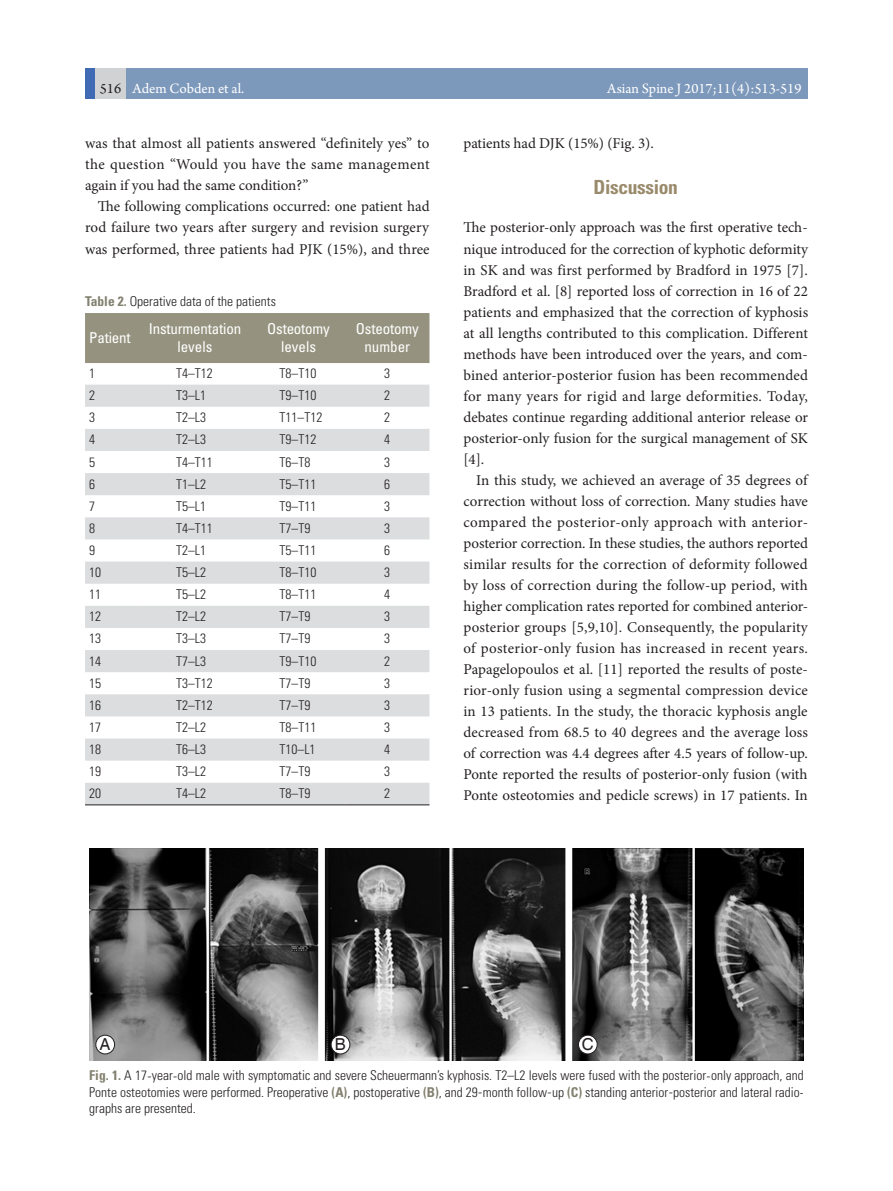
<style>
.page{position:relative;width:893px;height:1191px;background:#fff}
.page>*{position:absolute;margin:0;border:0;box-sizing:border-box;transform-origin:0 0}
.본문_대제목{font:700 condensed 19.5px "Univers LT Std";letter-spacing:-.02em;color:#998a6b}
.t1{font:16.5px "Helvetica";color:#231f20}
.본문_내용{font:15px/21px "Minion Pro";color:#231f20;text-align:justify}
.본문_내용_첫문단{font:15px/21px "Minion Pro";letter-spacing:-.005em;color:#231f20;text-align:justify}
.표_머리행{font:condensed 15px/18px "Univers LT Std";letter-spacing:-.01em;color:#fff;text-align:center}
.t2{font:15px "Arno Pro";color:#fff}
.표_그림설명{font:300 condensed 13.5px/16.2px "Univers LT Std";color:#231f20;text-align:justify}
.표_본문{font:300 condensed 13.5px "Univers LT Std";color:#231f20}
.표_왼쪽행{font:300 condensed 13.5px "Univers LT Std";color:#231f20}
.s1{color:#231f20}
.s2{font-weight:700;color:#82806e}
.s3{font-family:"Minion Pro";font-weight:400;font-stretch:normal}
</style>
<div class="page">
<div style="left:85px;top:68px;width:58px;height:31px;background:#d1d2d4"></div>
<div style="left:126px;top:68px;width:682px;height:31px;background:#7c98bb"></div>
<div style="left:85px;top:68px;width:10px;height:31px;background:#406ab4"></div>
<div style="left:85px;top:313px;width:344px;height:50px;background:#95937f"></div>
<svg style="left:85px;top:384px;width:344px;height:420px;fill:#dddee0"></svg>
<hr style="left:85px;top:804px;width:53px;height:1px;background:#231f20">
<hr style="left:138px;top:804px;width:114px;height:1px;background:#231f20">
<hr style="left:252px;top:804px;width:93px;height:1px;background:#231f20">
<hr style="left:345px;top:804px;width:84px;height:1px;background:#231f20">
<img style="left:89px;top:848px;width:715px;height:212px">
<div style="left:96px;top:1035px;width:19px;height:19px;background:#fff;border-radius:50%"></div>
<div style="left:96px;top:1035px;width:19px;height:19px;border:1px solid #231f20;border-radius:50%"></div>
<div style="left:331px;top:1035px;width:19px;height:19px;background:#fff;border-radius:50%"></div>
<div style="left:331px;top:1035px;width:19px;height:19px;border:1px solid #231f20;border-radius:50%"></div>
<div style="left:578px;top:1035px;width:19px;height:19px;background:#fff;border-radius:50%"></div>
<div style="left:578px;top:1035px;width:19px;height:19px;border:1px solid #231f20;border-radius:50%"></div>
<p class="t2" style="left:100px;top:80px;width:146px"><span class="s1">516</span> Adem Cobden et al.</p>
<p class="t2" style="left:607px;top:80px;width:196px">Asian Spine J 2017;11(4):513-519</p>
<p class="본문_내용" style="left:85px;top:133px;width:346px">was that almost all patients answered “definitely yes” to the question “Would you have the same management again if you had the same condition?”</p>
<p class="본문_내용" style="left:85px;top:196px;width:346px;text-indent:13px">The following complications occurred: one patient had rod failure two years after surgery and revision surgery was performed, three patients had PJK (15%), and three</p>
<p class="표_그림설명" style="left:85px;top:294px;width:192px"><span class="s2">Table 2.</span> Operative data of the patients</p>
<p class="표_머리행" style="left:89px;top:328px;width:43px">Patient</p>
<p class="표_머리행" style="left:149px;top:319px;width:94px">Insturmentation levels</p>
<p class="표_머리행" style="left:267px;top:319px;width:64px">Osteotomy levels</p>
<p class="표_머리행" style="left:356px;top:319px;width:64px">Osteotomy number</p>
<p class="표_왼쪽행" style="left:89px;top:365px;width:7px">1</p>
<p class="표_본문" style="left:176px;top:365px;width:38px">T4–T12</p>
<p class="표_본문" style="left:280px;top:365px;width:38px">T8–T10</p>
<p class="표_본문" style="left:384px;top:365px;width:7px">3</p>
<p class="표_왼쪽행" style="left:89px;top:387px;width:7px">2</p>
<p class="표_본문" style="left:176px;top:387px;width:31px">T3–L1</p>
<p class="표_본문" style="left:280px;top:387px;width:38px">T9–T10</p>
<p class="표_본문" style="left:384px;top:387px;width:7px">2</p>
<p class="표_왼쪽행" style="left:89px;top:409px;width:7px">3</p>
<p class="표_본문" style="left:176px;top:409px;width:31px">T2–L3</p>
<p class="표_본문" style="left:280px;top:409px;width:44px">T11–T12</p>
<p class="표_본문" style="left:384px;top:409px;width:7px">2</p>
<p class="표_왼쪽행" style="left:89px;top:431px;width:7px">4</p>
<p class="표_본문" style="left:176px;top:431px;width:31px">T2–L3</p>
<p class="표_본문" style="left:280px;top:431px;width:38px">T9–T12</p>
<p class="표_본문" style="left:384px;top:431px;width:7px">4</p>
<p class="표_왼쪽행" style="left:89px;top:453px;width:7px">5</p>
<p class="표_본문" style="left:176px;top:453px;width:38px">T4–T11</p>
<p class="표_본문" style="left:280px;top:453px;width:32px">T6–T8</p>
<p class="표_본문" style="left:384px;top:453px;width:7px">3</p>
<p class="표_왼쪽행" style="left:89px;top:476px;width:7px">6</p>
<p class="표_본문" style="left:176px;top:476px;width:31px">T1–L2</p>
<p class="표_본문" style="left:280px;top:476px;width:38px">T5–T11</p>
<p class="표_본문" style="left:384px;top:476px;width:7px">6</p>
<p class="표_왼쪽행" style="left:89px;top:498px;width:7px">7</p>
<p class="표_본문" style="left:176px;top:498px;width:31px">T5–L1</p>
<p class="표_본문" style="left:280px;top:498px;width:38px">T9–T11</p>
<p class="표_본문" style="left:384px;top:498px;width:7px">3</p>
<p class="표_왼쪽행" style="left:89px;top:520px;width:7px">8</p>
<p class="표_본문" style="left:176px;top:520px;width:38px">T4–T11</p>
<p class="표_본문" style="left:280px;top:520px;width:32px">T7–T9</p>
<p class="표_본문" style="left:384px;top:520px;width:7px">3</p>
<p class="표_왼쪽행" style="left:89px;top:542px;width:7px">9</p>
<p class="표_본문" style="left:176px;top:542px;width:31px">T2–L1</p>
<p class="표_본문" style="left:280px;top:542px;width:38px">T5–T11</p>
<p class="표_본문" style="left:384px;top:542px;width:7px">6</p>
<p class="표_왼쪽행" style="left:89px;top:564px;width:13px">10</p>
<p class="표_본문" style="left:176px;top:564px;width:31px">T5–L2</p>
<p class="표_본문" style="left:280px;top:564px;width:38px">T8–T10</p>
<p class="표_본문" style="left:384px;top:564px;width:7px">3</p>
<p class="표_왼쪽행" style="left:89px;top:586px;width:13px">11</p>
<p class="표_본문" style="left:176px;top:586px;width:31px">T5–L2</p>
<p class="표_본문" style="left:280px;top:586px;width:38px">T8–T11</p>
<p class="표_본문" style="left:384px;top:586px;width:7px">4</p>
<p class="표_왼쪽행" style="left:89px;top:608px;width:13px">12</p>
<p class="표_본문" style="left:176px;top:608px;width:31px">T2–L2</p>
<p class="표_본문" style="left:280px;top:608px;width:32px">T7–T9</p>
<p class="표_본문" style="left:384px;top:608px;width:7px">3</p>
<p class="표_왼쪽행" style="left:89px;top:630px;width:13px">13</p>
<p class="표_본문" style="left:176px;top:630px;width:31px">T3–L3</p>
<p class="표_본문" style="left:280px;top:630px;width:32px">T7–T9</p>
<p class="표_본문" style="left:384px;top:630px;width:7px">3</p>
<p class="표_왼쪽행" style="left:89px;top:652px;width:13px">14</p>
<p class="표_본문" style="left:176px;top:652px;width:31px">T7–L3</p>
<p class="표_본문" style="left:280px;top:652px;width:38px">T9–T10</p>
<p class="표_본문" style="left:384px;top:652px;width:7px">2</p>
<p class="표_왼쪽행" style="left:89px;top:675px;width:13px">15</p>
<p class="표_본문" style="left:176px;top:675px;width:38px">T3–T12</p>
<p class="표_본문" style="left:280px;top:675px;width:32px">T7–T9</p>
<p class="표_본문" style="left:384px;top:675px;width:7px">3</p>
<p class="표_왼쪽행" style="left:89px;top:697px;width:13px">16</p>
<p class="표_본문" style="left:176px;top:697px;width:38px">T2–T12</p>
<p class="표_본문" style="left:280px;top:697px;width:32px">T7–T9</p>
<p class="표_본문" style="left:384px;top:697px;width:7px">3</p>
<p class="표_왼쪽행" style="left:89px;top:719px;width:13px">17</p>
<p class="표_본문" style="left:176px;top:719px;width:31px">T2–L2</p>
<p class="표_본문" style="left:280px;top:719px;width:38px">T8–T11</p>
<p class="표_본문" style="left:384px;top:719px;width:7px">3</p>
<p class="표_왼쪽행" style="left:89px;top:741px;width:13px">18</p>
<p class="표_본문" style="left:176px;top:741px;width:31px">T6–L3</p>
<p class="표_본문" style="left:280px;top:741px;width:37px">T10–L1</p>
<p class="표_본문" style="left:384px;top:741px;width:7px">4</p>
<p class="표_왼쪽행" style="left:89px;top:763px;width:13px">19</p>
<p class="표_본문" style="left:176px;top:763px;width:31px">T3–L2</p>
<p class="표_본문" style="left:280px;top:763px;width:32px">T7–T9</p>
<p class="표_본문" style="left:384px;top:763px;width:7px">3</p>
<p class="표_왼쪽행" style="left:89px;top:785px;width:13px">20</p>
<p class="표_본문" style="left:176px;top:785px;width:31px">T4–L2</p>
<p class="표_본문" style="left:280px;top:785px;width:32px">T8–T9</p>
<p class="표_본문" style="left:384px;top:785px;width:7px">2</p>
<p class="본문_내용" style="left:463px;top:133px;width:192px">patients had DJK (15%) (Fig. 3).</p>
<p class="본문_대제목" style="left:594px;top:175px;width:86px">Discussion</p>
<p class="본문_내용_첫문단" style="left:463px;top:217px;width:346px">The posterior-only approach was the first operative tech&shy;nique introduced for the correction of kyphotic deformity in SK and was first performed by Bradford in 1975 [7].<br>Bradford et al. [8] reported loss of correction in 16 of 22 patients and emphasized that the correction of kyphosis at all lengths contributed to this complication. Different methods have been introduced over the years, and com&shy;bined anterior-posterior fusion has been recommended for many years for rigid and large deformities. Today, debates continue regarding additional anterior release or posterior-only fusion for the surgical management of SK [4].</p>
<p class="본문_내용" style="left:463px;top:469px;width:346px;text-indent:13px">In this study, we achieved an average of 35 degrees of correction without loss of correction. Many studies have compared the posterior-only approach with anterior&shy;posterior correction. In these studies, the authors reported similar results for the correction of deformity followed by loss of correction during the follow-up period, with higher complication rates reported for combined anterior&shy;posterior groups [5,9,10]. Consequently, the popularity of posterior-only fusion has increased in recent years.<br>Papagelopoulos et al. [11] reported the results of poste&shy;rior-only fusion using a segmental compression device in 13 patients. In the study, the thoracic kyphosis angle decreased from 68.5 to 40 degrees and the average loss of correction was 4.4 degrees after 4.5 years of follow-up.<br>Ponte reported the results of posterior-only fusion (with Ponte osteotomies and pedicle screws) in 17 patients. In</p>
<p class="t1" style="left:100px;top:1035px;width:13px">A</p>
<p class="t1" style="left:335px;top:1035px;width:13px">B</p>
<p class="t1" style="left:582px;top:1035px;width:13px">C</p>
<p class="표_그림설명" style="left:89px;top:1067px;width:716px"><span class="s2">Fig. 1.</span> A 17<span class="s3">-</span>year<span class="s3">-</span>old male with symptomatic and severe Scheuermann’s kyphosis. T2–L2 levels were fused with the posterior<span class="s3">-</span>only approach, and Ponte osteotomies were performed. Preoperative <span class="s2">(A)</span>, postoperative <span class="s2">(B)</span>, and 29<span class="s3">-</span>month follow<span class="s3">-</span>up <span class="s2">(C)</span> standing anterior<span class="s3">-</span>posterior and lateral radio&shy;graphs are presented.</p>
</div>
